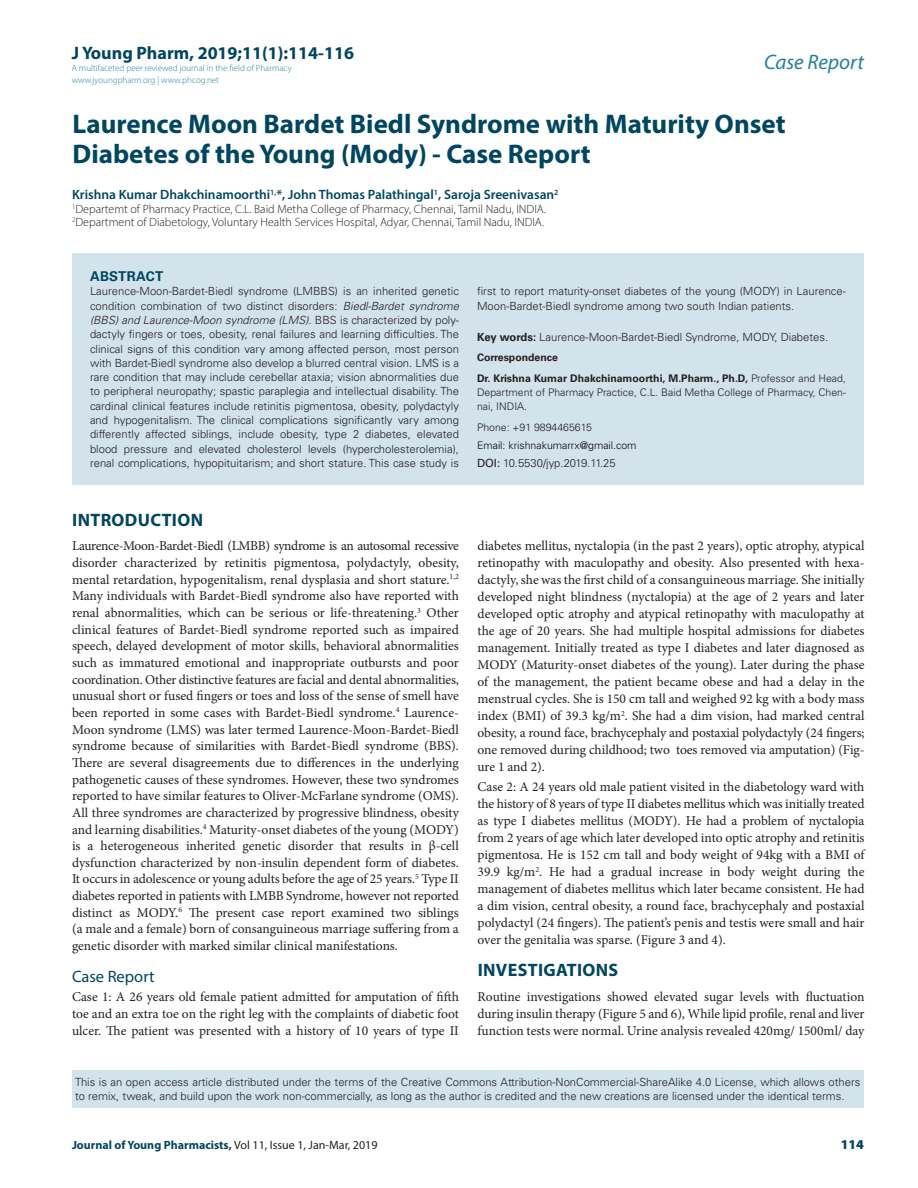
<style>
.page{position:relative;width:918px;height:1188px;background:#fff}
.page>*{position:absolute;margin:0;border:0;box-sizing:border-box;transform-origin:0 0}
.CT{font:700 27px/30px "Myriad Pro";color:#004661}
.t1{font:italic 21px "Myriad Pro";color:#24809b}
._1_HD{font:700 18px "Myriad Pro";color:#004661}
._1_HD-2{font:700 18px "Myriad Pro";letter-spacing:.02em;color:#004661}
._2_HD{font:16.5px "Myriad Pro";color:#004661}
.TXT{font:13.5px/16.6px "Minion Pro";letter-spacing:-.005em;color:#231f20;text-align:justify}
.CA{font:600 13.5px "Myriad Pro";color:#004661}
.ABS_HD{font:700 13.5px "Univers LT Std";letter-spacing:.02em;color:#004661}
.RRH{font:900 13.5px "Myriad Pro";color:#004661}
.CA_Aff{font:300 12px "Myriad Pro";color:#231f20}
.RRH-2{font:700 12px "Myriad Pro";color:#004661}
.ABS_TXT{font:300 11.25px/14.2px "Univers LT Std";color:#231f20}
.ABS_AU_ADD{font:300 11.25px "Univers LT Std";color:#231f20}
.ABS_ADD{font:300 10.5px/14.4px "Univers LT Std";color:#231f20;text-align:justify}
.ABS_ADD-2{font:300 10.5px "Univers LT Std";color:#050406}
.ABS_ADD-3{font:700 10.5px "Univers LT Std";color:#231f20}
.t2{font:300 9px/12px "Myriad Pro";color:#24809b}
.s1{font-style:italic}
.s2{font-weight:700}
.s3{font-weight:400}
.s4{font-weight:400;color:#231f20}
</style>
<div class="page">
<div style="left:72px;top:253px;width:792px;height:232px;background:#d2e3eb"></div>
<div style="left:72px;top:1070px;width:791px;height:38px;background:#d2e3eb"></div>
<h3 class="_1_HD" style="left:72px;top:41px;width:284px">J Young Pharm, 2019;11(1):114-116</h3>
<p class="t2" style="left:72px;top:62px;width:221px">A multifaceted peer reviewed journal in the field of Pharmacy www.jyoungpharm.org | www.phcog.net</p>
<h2 class="t1" style="left:764px;top:49px;width:101px">Case Report</h2>
<p class="CT" style="left:73px;top:108px;width:715px">Laurence Moon Bardet Biedl Syndrome with Maturity Onset<br>Diabetes of the Young (Mody) - Case Report</p>
<p class="CA" style="left:72px;top:186px;width:488px">Krishna Kumar Dhakchinamoorthi<sup>1,</sup>*, John Thomas Palathingal<sup>1</sup>, Saroja Sreenivasan<sup>2</sup></p>
<p class="CA_Aff" style="left:72px;top:201px;width:476px"><sup>1</sup>Departemt of Pharmacy Practice, C.L. Baid Metha College of Pharmacy, Chennai, Tamil Nadu, INDIA.</p>
<p class="CA_Aff" style="left:72px;top:215px;width:474px"><sup>2</sup>Department of Diabetology, Voluntary Health Services Hospital, Adyar, Chennai, Tamil Nadu, INDIA.</p>
<p class="ABS_HD" style="left:90px;top:268px;width:75px">ABSTRACT</p>
<p class="ABS_TXT" style="left:90px;top:284px;width:371px;text-align:justify">Laurence-Moon-Bardet-Biedl syndrome (LMBBS) is an inherited genetic condition combination of two distinct disorders: <span class="s1">Biedl-Bardet syndrome (BBS) and Laurence-Moon syndrome (LMS).</span> BBS is characterized by poly&shy;dactyly fingers or toes, obesity, renal failures and learning difficulties. The clinical signs of this condition vary among affected person, most person with Bardet-Biedl syndrome also develop a blurred central vision. LMS is a rare condition that may include cerebellar ataxia; vision abnormalities due to peripheral neuropathy; spastic paraplegia and intellectual disability. The cardinal clinical features include retinitis pigmentosa, obesity, polydactyly and hypogenitalism. The clinical complications significantly vary among differently affected siblings, include obesity, type 2 diabetes, elevated blood pressure and elevated cholesterol levels (hypercholesterolemia), renal complications, hypopituitarism; and short stature. This case study is</p>
<p class="ABS_TXT" style="left:477px;top:284px;width:370px;line-height:15.1px">first to report maturity-onset diabetes of the young (MODY) in Laurence-<br>Moon-Bardet-Biedl syndrome among two south Indian patients.</p>
<p class="ABS_TXT" style="left:477px;top:330px;width:353px"><span class="s2">Key words:</span> Laurence-Moon-Bardet-Biedl Syndrome, MODY, Diabetes.</p>
<p class="ABS_ADD-3" style="left:477px;top:351px;width:82px">Correspondence</p>
<p class="ABS_ADD" style="left:477px;top:371px;width:371px"><span class="s2">Dr. Krishna Kumar Dhakchinamoorthi, M.Pharm., Ph.D,</span> Professor and Head, Department of Pharmacy Practice, C.L. Baid Metha College of Pharmacy, Chen&shy;nai, INDIA.</p>
<p class="ABS_ADD" style="left:477px;top:420px;width:116px">Phone: +91 9894465615</p>
<p class="ABS_ADD-2" style="left:477px;top:439px;width:161px">Email: krishnakumarrx@gmail.com</p>
<p class="ABS_AU_ADD" style="left:477px;top:456px;width:140px"><span class="s3">DOI:</span> 10.5530/jyp.2019.11.25</p>
<p class="_1_HD-2" style="left:72px;top:509px;width:132px">INTRODUCTION</p>
<p class="TXT" style="left:72px;top:538px;width:388px">Laurence-Moon-Bardet-Biedl (LMBB) syndrome is an autosomal recessive disorder characterized by retinitis pigmentosa, polydactyly, obesity, mental retardation, hypogenitalism, renal dysplasia and short stature.<sup>1,2<br></sup>Many individuals with Bardet-Biedl syndrome also have reported with renal abnormalities, which can be serious or life-threatening.<sup>3</sup> Other clinical features of Bardet-Biedl syndrome reported such as impaired speech, delayed development of motor skills, behavioral abnormalities such as immatured emotional and inappropriate outbursts and poor coordination. Other distinctive features are facial and dental abnormalities, unusual short or fused fingers or toes and loss of the sense of smell have been reported in some cases with Bardet-Biedl syndrome.<sup>4</sup> Laurence-Moon syndrome (LMS) was later termed Laurence-Moon-Bardet-Biedl syndrome because of similarities with Bardet-Biedl syndrome (BBS).<br>There are several disagreements due to differences in the underlying pathogenetic causes of these syndromes. However, these two syndromes reported to have similar features to Oliver-McFarlane syndrome (OMS).<br>All three syndromes are characterized by progressive blindness, obesity and learning disabilities.<sup>4</sup> Maturity-onset diabetes of the young (MODY) is a heterogeneous inherited genetic disorder that results in β-cell dysfunction characterized by non-insulin dependent form of diabetes.<br>It occurs in adolescence or young adults before the age of 25 years.<sup>5</sup> Type II diabetes reported in patients with LMBB Syndrome, however not reported distinct as MODY.<sup>6</sup> The present case report examined two siblings (a male and a female) born of consanguineous marriage suffering from a genetic disorder with marked similar clinical manifestations.</p>
<p class="_2_HD" style="left:72px;top:966px;width:84px">Case Report</p>
<p class="TXT" style="left:72px;top:989px;width:388px">Case 1: A 26 years old female patient admitted for amputation of fifth toe and an extra toe on the right leg with the complaints of diabetic foot ulcer. The patient was presented with a history of 10 years of type II</p>
<p class="TXT" style="left:478px;top:538px;width:389px">diabetes mellitus, nyctalopia (in the past 2 years), optic atrophy, atypical retinopathy with maculopathy and obesity. Also presented with hexa&shy;dactyly, she was the first child of a consanguineous marriage. She initially developed night blindness (nyctalopia) at the age of 2 years and later developed optic atrophy and atypical retinopathy with maculopathy at the age of 20 years. She had multiple hospital admissions for diabetes management. Initially treated as type I diabetes and later diagnosed as MODY (Maturity-onset diabetes of the young). Later during the phase of the management, the patient became obese and had a delay in the menstrual cycles. She is 150 cm tall and weighed 92 kg with a body mass index (BMI) of 39.3 kg/m<sup>2</sup>. She had a dim vision, had marked central obesity, a round face, brachycephaly and postaxial polydactyly (24 fingers; one removed during childhood; two toes removed via amputation) (Fig&shy;ure 1 and 2).</p>
<p class="TXT" style="left:478px;top:779px;width:389px">Case 2: A 24 years old male patient visited in the diabetology ward with the history of 8 years of type II diabetes mellitus which was initially treated as type I diabetes mellitus (MODY). He had a problem of nyctalopia from 2 years of age which later developed into optic atrophy and retinitis pigmentosa. He is 152 cm tall and body weight of 94kg with a BMI of 39.9 kg/m<sup>2</sup>. He had a gradual increase in body weight during the management of diabetes mellitus which later became consistent. He had a dim vision, central obesity, a round face, brachycephaly and postaxial polydactyl (24 fingers). The patient’s penis and testis were small and hair over the genitalia was sparse. (Figure 3 and 4).</p>
<p class="_1_HD-2" style="left:478px;top:958px;width:142px">INVESTIGATIONS</p>
<p class="TXT" style="left:478px;top:988px;width:389px">Routine investigations showed elevated sugar levels with fluctuation during insulin therapy (Figure 5 and 6), While lipid profile, renal and liver function tests were normal. Urine analysis revealed 420mg/ 1500ml/ day</p>
<p class="ABS_TXT" style="left:75px;top:1075px;width:787px">This is an open access article distributed under the terms of the Creative Commons Attribution-NonCommercial-ShareAlike 4.0 License, which allows others to remix, tweak, and build upon the work non-commercially, as long as the author is credited and the new creations are licensed under the identical terms.</p>
<p class="RRH-2" style="left:72px;top:1137px;width:307px">Journal of Young Pharmacists, <span class="s4">Vol 11, Issue 1, Jan-Mar, 2019</span></p>
<p class="RRH" style="left:841px;top:1136px;width:25px">114</p>
</div>
